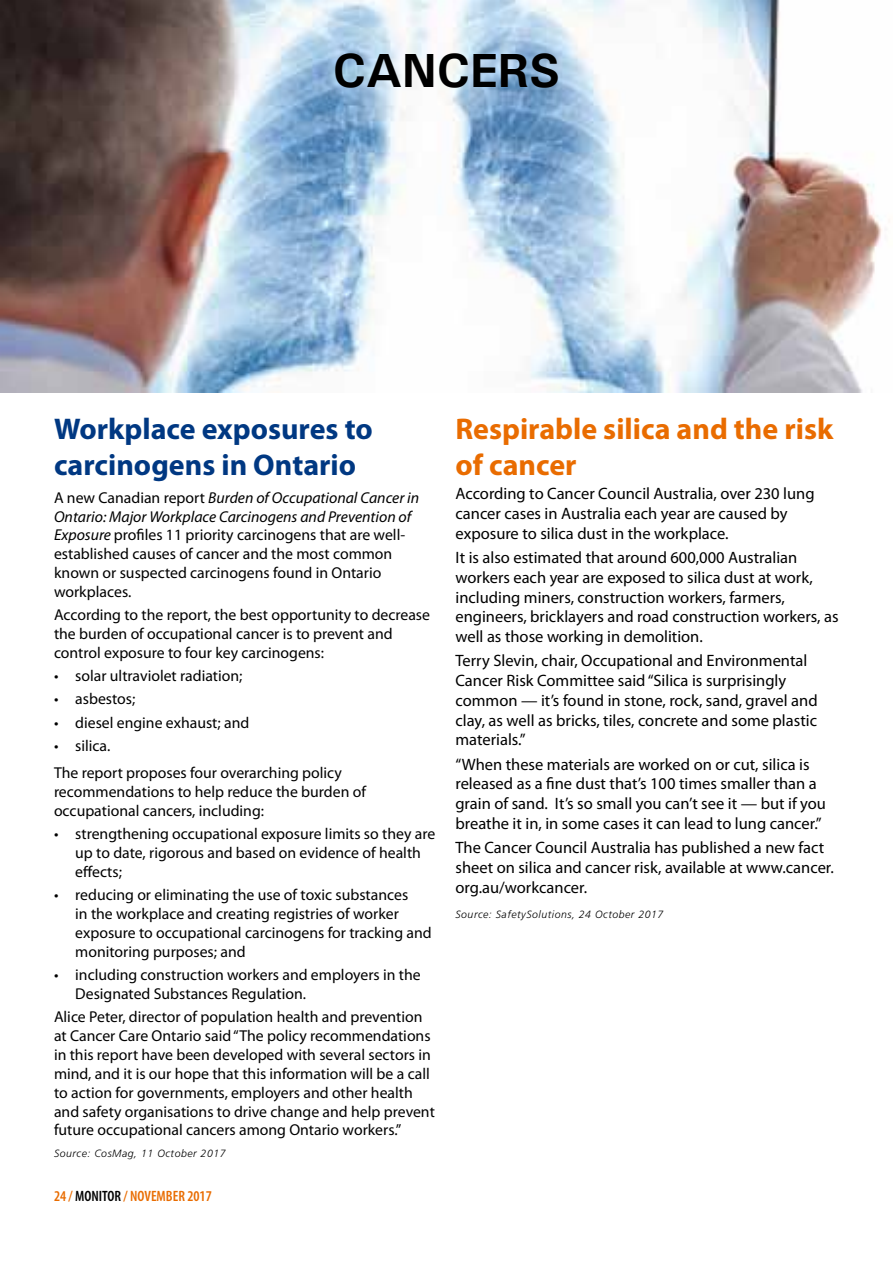
<style>
.page{position:relative;width:893px;height:1263px;background:#fff}
.page>*{position:absolute;margin:0;border:0;box-sizing:border-box;transform-origin:0 0}
.t1{font:700 48px "Utah";color:#000}
.t2{font:700 30px/36px "Myriad Pro";color:#003882}
.t3{font:700 30px/36px "Myriad Pro";color:#e96c00}
.t4{font:16.5px/19.8px "Myriad Pro";color:#000}
.t5{font:15.75px/18.9px "Myriad Pro";color:#000}
.t6{font:600 condensed 15px "Myriad Pro";color:#e96c00}
.t7{font:italic 300 10.5px "Frutiger";letter-spacing:.05em;color:#000}
.s1{font-style:italic}
.s2{color:#000}
</style>
<div class="page">
<img style="left:0;top:0;width:882px;height:393px">
<h1 class="t1" style="left:333px;top:41px;width:34px">CANCER</h1>
<h1 class="t1" style="left:529px;top:41px;width:33px">S</h1>
<h2 class="t2" style="left:54px;top:410px;width:320px">Workplace exposures to carcinogens in Ontario</h2>
<p class="t5" style="left:54px;top:488px;width:367px">A new Canadian report <span class="s1">Burden of Occupational Cancer in Ontario: Major Workplace Carcinogens and Prevention of Exposure</span> profiles 11 priority carcinogens that are well&shy;established causes of cancer and the most common known or suspected carcinogens found in Ontario workplaces.</p>
<p class="t5" style="left:54px;top:605px;width:378px">According to the report, the best opportunity to decrease the burden of occupational cancer is to prevent and control exposure to four key carcinogens:</p>
<p class="t5" style="left:54px;top:666px;width:190px">• solar ultraviolet radiation;</p>
<p class="t5" style="left:54px;top:689px;width:83px">• asbestos;</p>
<p class="t5" style="left:54px;top:713px;width:197px">• diesel engine exhaust; and</p>
<p class="t5" style="left:54px;top:731px;width:290px;line-height:27.5px">• silica.<br>The report proposes four overarching policy</p>
<p class="t5" style="left:54px;top:782px;width:313px">recommendations to help reduce the burden of occupational cancers, including:</p>
<p class="t5" style="left:75px;top:824px;width:361px;text-indent:-21px">• strengthening occupational exposure limits so they are up to date, rigorous and based on evidence of health effects;</p>
<p class="t5" style="left:75px;top:885px;width:358px;text-indent:-21px">• reducing or eliminating the use of toxic substances<br>in the workplace and creating registries of worker exposure to occupational carcinogens for tracking and monitoring purposes; and</p>
<p class="t5" style="left:75px;top:965px;width:347px;text-indent:-21px">• including construction workers and employers in the<br>Designated Substances Regulation.</p>
<p class="t5" style="left:54px;top:1007px;width:382px">Alice Peter, director of population health and prevention at Cancer Care Ontario said “The policy recommendations in this report have been developed with several sectors in mind, and it is our hope that this information will be a call to action for governments, employers and other health and safety organisations to drive change and help prevent future occupational cancers among Ontario workers.”</p>
<p class="t7" style="left:54px;top:1147px;width:173px">Source: CosMag, 11 October 2017</p>
<p class="t6" style="left:54px;top:1188px;width:159px">24 / <span class="s2">MONITOR</span> / NOVEMBER 2017</p>
<h2 class="t3" style="left:455px;top:410px;width:379px">Respirable silica and the risk of cancer</h2>
<p class="t4" style="left:455px;top:484px;width:361px">According to Cancer Council Australia, over 230 lung cancer cases in Australia each year are caused by exposure to silica dust in the workplace.</p>
<p class="t4" style="left:455px;top:547px;width:385px">It is also estimated that around 600,000 Australian workers each year are exposed to silica dust at work, including miners, construction workers, farmers, engineers, bricklayers and road construction workers, as well as those working in demolition.</p>
<p class="t4" style="left:455px;top:650px;width:364px">Terry Slevin, chair, Occupational and Environmental Cancer Risk Committee said “Silica is surprisingly common — it’s found in stone, rock, sand, gravel and clay, as well as bricks, tiles, concrete and some plastic materials.”</p>
<p class="t4" style="left:455px;top:754px;width:372px">“When these materials are worked on or cut, silica is released as a fine dust that’s 100 times smaller than a grain of sand. It’s so small you can’t see it — but if you breathe it in, in some cases it can lead to lung cancer.”</p>
<p class="t4" style="left:455px;top:837px;width:380px">The Cancer Council Australia has published a new fact sheet on silica and cancer risk, available at www.cancer. org.au/workcancer.</p>
<p class="t7" style="left:455px;top:908px;width:209px">Source: SafetySolutions, 24 October 2017</p>
</div>
